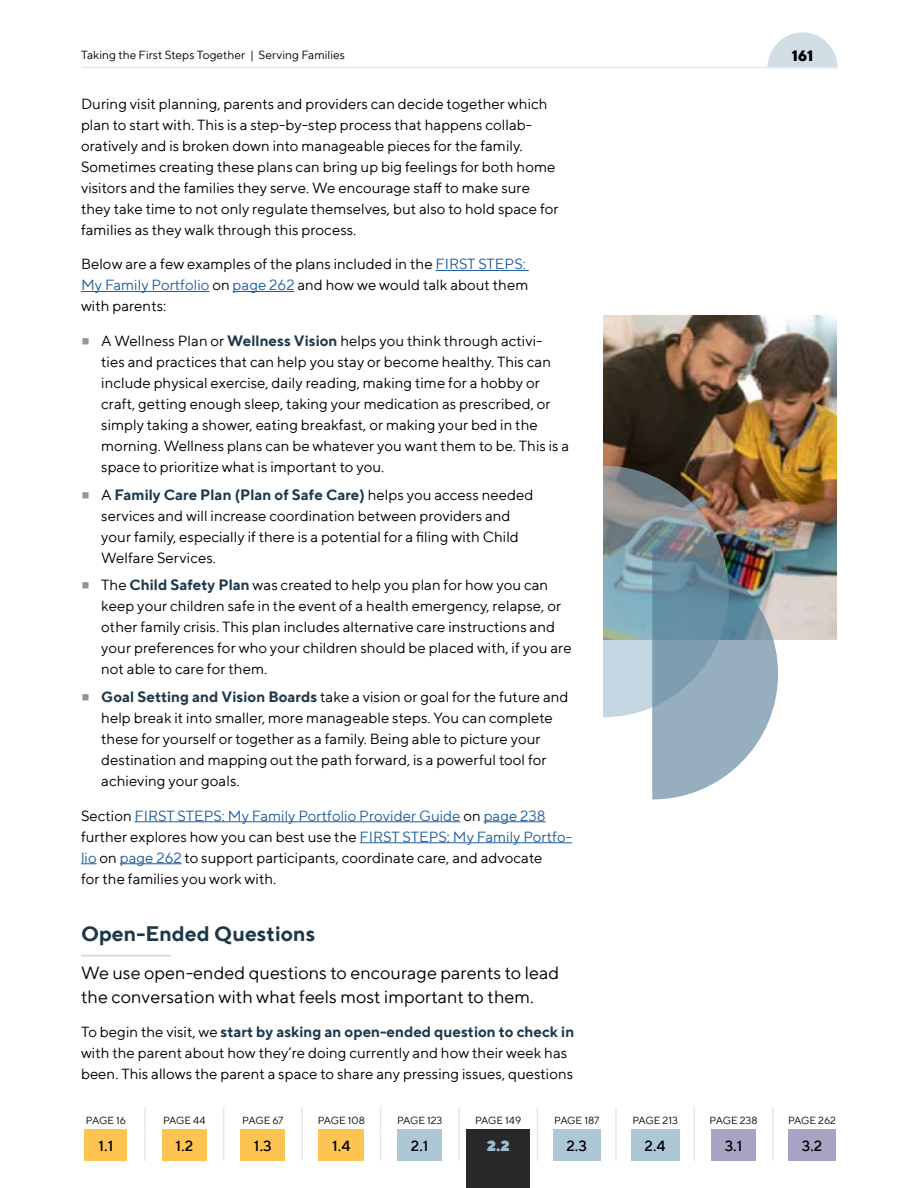
<style>
.page{position:relative;width:918px;height:1188px;background:#fff}
.page>*{position:absolute;margin:0;border:0;box-sizing:border-box;transform-origin:0 0}
.t1{font:700 21px "TT Norms";color:#1e384b}
.t2{font:18px/24px "TT Norms";color:#000}
.t3{font:15px/21px "TT Norms";color:#000}
.t4{font:500 15px "TT Norms";color:#000}
.t5{font:800 15px "TT Norms";color:#000}
.t6{font:900 15px "TT Norms";color:#9cbccd}
.t7{font:12px "TT Norms";color:#000}
.t8{font:10.5px "TT Norms";color:#000}
.s1{color:#215e9e}
.s2{font-weight:700;color:#1e384b}
</style>
<div class="page">
<hr style="left:436px;top:270px;width:93px;height:1px;background:#215e9e">
<hr style="left:81px;top:291px;width:129px;height:1px;background:#215e9e">
<hr style="left:233px;top:291px;width:62px;height:1px;background:#215e9e">
<hr style="left:135px;top:821px;width:326px;height:1px;background:#215e9e">
<hr style="left:484px;top:821px;width:62px;height:1px;background:#215e9e">
<hr style="left:360px;top:842px;width:212px;height:1px;background:#215e9e">
<svg style="left:81px;top:863px;width:16px;height:1px"></svg>
<hr style="left:120px;top:863px;width:62px;height:1px;background:#215e9e">
<hr style="left:81px;top:955px;width:90px;height:1px;background:#d1d3d4">
<img style="left:603px;top:315px;width:234px;height:324px">
<img style="left:603px;top:466px;width:175px;height:333px">
<svg style="left:767px;top:32px;width:71px;height:35px"></svg>
<hr style="left:81px;top:67px;width:757px;height:1px;background:#e6e7e8">
<hr style="left:144px;top:1107px;width:2px;height:24px;background:#e6e7e8">
<svg style="left:223px;top:1107px;width:1px;height:24px"></svg>
<hr style="left:301px;top:1107px;width:2px;height:24px;background:#e6e7e8">
<svg style="left:380px;top:1107px;width:1px;height:24px"></svg>
<hr style="left:458px;top:1107px;width:2px;height:24px;background:#e6e7e8">
<svg style="left:537px;top:1107px;width:1px;height:24px"></svg>
<hr style="left:615px;top:1107px;width:2px;height:24px;background:#e6e7e8">
<svg style="left:694px;top:1107px;width:1px;height:24px"></svg>
<hr style="left:144px;top:1131px;width:2px;height:30px;background:#e6e7e8">
<hr style="left:223px;top:1131px;width:1px;height:30px;background:#e6e7e8">
<hr style="left:301px;top:1131px;width:2px;height:30px;background:#e6e7e8">
<hr style="left:380px;top:1131px;width:1px;height:30px;background:#e6e7e8">
<hr style="left:458px;top:1131px;width:2px;height:30px;background:#e6e7e8">
<hr style="left:537px;top:1131px;width:1px;height:30px;background:#e6e7e8">
<hr style="left:615px;top:1131px;width:2px;height:30px;background:#e6e7e8">
<hr style="left:694px;top:1131px;width:1px;height:30px;background:#e6e7e8">
<hr style="left:772px;top:1107px;width:2px;height:24px;background:#e6e7e8">
<hr style="left:772px;top:1131px;width:2px;height:30px;background:#e6e7e8">
<div style="left:85px;top:1130px;width:42px;height:31px;background:#fec452"></div>
<div style="left:162px;top:1130px;width:45px;height:31px;background:#fec452"></div>
<div style="left:240px;top:1130px;width:45px;height:31px;background:#fec452"></div>
<div style="left:319px;top:1130px;width:45px;height:31px;background:#fec452"></div>
<div style="left:397px;top:1130px;width:45px;height:31px;background:#adc7d5"></div>
<div style="left:467px;top:1130px;width:63px;height:58px;background:#292829"></div>
<div style="left:553px;top:1130px;width:47px;height:31px;background:#adc7d5"></div>
<div style="left:631px;top:1130px;width:48px;height:31px;background:#adc7d5"></div>
<div style="left:711px;top:1130px;width:45px;height:31px;background:#aaa3c4"></div>
<div style="left:788px;top:1130px;width:48px;height:31px;background:#aaa3c4"></div>
<p class="t7" style="left:81px;top:47px;width:266px">Taking the First Steps Together | Serving Families</p>
<p class="t5" style="left:792px;top:46px;width:23px">161</p>
<p class="t3" style="left:81px;top:93px;width:479px">During visit planning, parents and providers can decide together which plan to start with. This is a step-by-step process that happens collab&shy;oratively and is broken down into manageable pieces for the family.<br>Sometimes creating these plans can bring up big feelings for both home visitors and the families they serve. We encourage staff to make sure they take time to not only regulate themselves, but also to hold space for families as they walk through this process.</p>
<p class="t3" style="left:81px;top:253px;width:449px">Below are a few examples of the plans included in the <span class="s1">FIRST STEPS:<br>My Family Portfolio</span> on <span class="s1">page 262</span> and how we would talk about them with parents:</p>
<p class="t3" style="left:101px;top:330px;width:470px">A Wellness Plan or <span class="s2">Wellness Vision</span> helps you think through activi&shy;ties and practices that can help you stay or become healthy. This can include physical exercise, daily reading, making time for a hobby or craft, getting enough sleep, taking your medication as prescribed, or simply taking a shower, eating breakfast, or making your bed in the morning. Wellness plans can be whatever you want them to be. This is a space to prioritize what is important to you.</p>
<p class="t3" style="left:101px;top:484px;width:434px">A <span class="s2">Family Care Plan (Plan of Safe Care)</span> helps you access needed services and will increase coordination between providers and your family, especially if there is a potential for a filing with Child Welfare Services.</p>
<p class="t3" style="left:101px;top:574px;width:472px">The <span class="s2">Child Safety Plan</span> was created to help you plan for how you can keep your children safe in the event of a health emergency, relapse, or other family crisis. This plan includes alternative care instructions and your preferences for who your children should be placed with, if you are not able to care for them.</p>
<p class="t3" style="left:101px;top:686px;width:469px"><span class="s2">Goal Setting and Vision Boards</span> take a vision or goal for the future and help break it into smaller, more manageable steps. You can complete these for yourself or together as a family. Being able to picture your destination and mapping out the path forward, is a powerful tool for achieving your goals.</p>
<p class="t3" style="left:81px;top:805px;width:493px">Section <span class="s1">FIRST STEPS: My Family Portfolio Provider Guide</span> on <span class="s1">page 238 </span>further explores how you can best use the <span class="s1">FIRST STEPS: My Family Portfo&shy;lio</span> on <span class="s1">page 262</span> to support participants, coordinate care, and advocate<br>for the families you work with.</p>
<h1 class="t1" style="left:81px;top:921px;width:236px">Open-Ended Questions</h1>
<p class="t2" style="left:81px;top:960px;width:480px">We use open-ended questions to encourage parents to lead the conversation with what feels most important to them.</p>
<p class="t3" style="left:81px;top:1021px;width:495px">To begin the visit, we <span class="s2">start by asking an open-ended question to check in </span>with the parent about how they’re doing currently and how their week has been. This allows the parent a space to share any pressing issues, questions</p>
<p class="t8" style="left:86px;top:1114px;width:42px">PAGE 16</p>
<p class="t8" style="left:163px;top:1114px;width:44px">PAGE 44</p>
<p class="t8" style="left:242px;top:1114px;width:43px">PAGE 67</p>
<p class="t8" style="left:318px;top:1114px;width:49px">PAGE 108</p>
<p class="t8" style="left:397px;top:1114px;width:47px">PAGE 123</p>
<p class="t8" style="left:475px;top:1114px;width:48px">PAGE 149</p>
<p class="t8" style="left:554px;top:1114px;width:47px">PAGE 187</p>
<p class="t8" style="left:632px;top:1114px;width:47px">PAGE 213</p>
<p class="t8" style="left:710px;top:1114px;width:50px">PAGE 238</p>
<p class="t8" style="left:788px;top:1114px;width:49px">PAGE 262</p>
<p class="t4" style="left:98px;top:1136px;width:16px">1.1</p>
<p class="t4" style="left:176px;top:1136px;width:19px">1.2</p>
<p class="t4" style="left:254px;top:1136px;width:19px">1.3</p>
<p class="t4" style="left:332px;top:1136px;width:20px">1.4</p>
<p class="t4" style="left:411px;top:1136px;width:19px">2.1</p>
<p class="t6" style="left:487px;top:1136px;width:24px">2.2</p>
<p class="t4" style="left:566px;top:1136px;width:22px">2.3</p>
<p class="t4" style="left:645px;top:1136px;width:23px">2.4</p>
<p class="t4" style="left:725px;top:1136px;width:19px">3.1</p>
<p class="t4" style="left:802px;top:1136px;width:22px">3.2</p>
</div>
